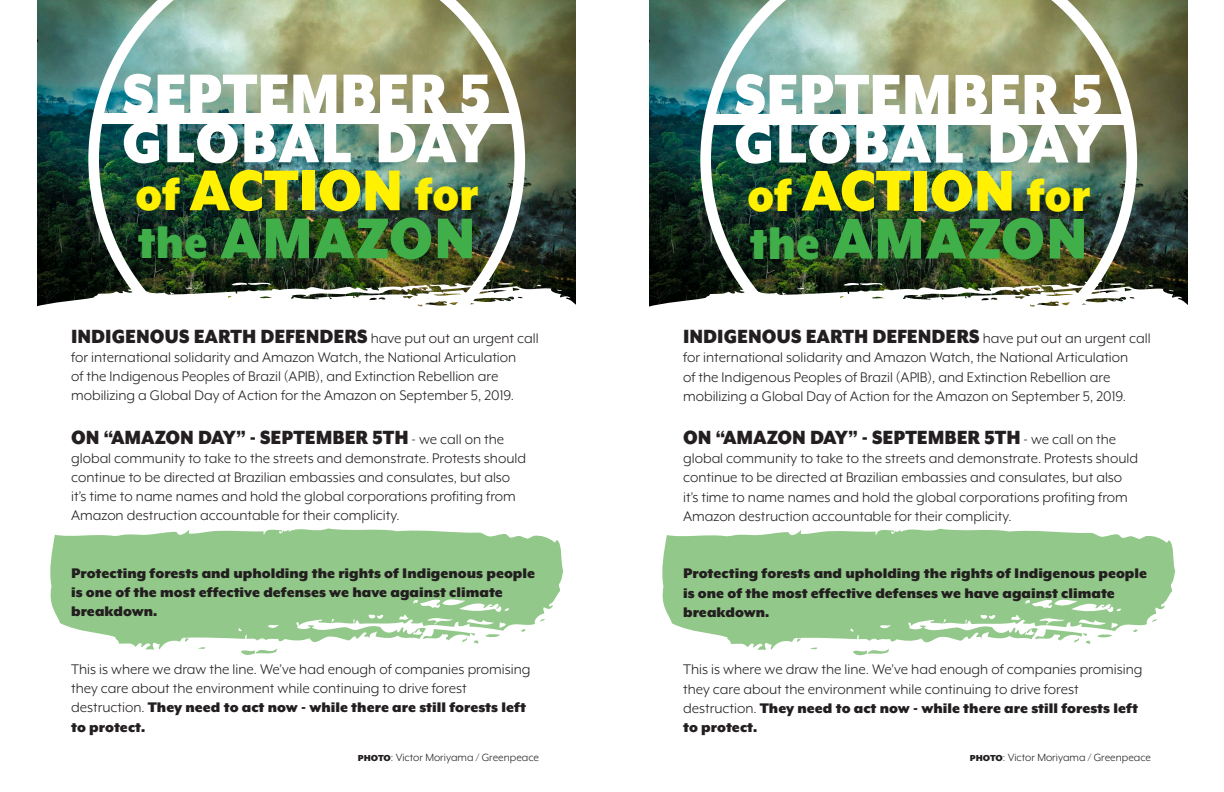
<style>
.page{position:relative;width:1224px;height:792px;background:#fff}
.page>*{position:absolute;margin:0;border:0;box-sizing:border-box;transform-origin:0 0}
.t1{font:900 66px/48px "Mr Eaves XL Mod OT";color:#fff;scale:.91 1}
.t2{font:900 66px "Mr Eaves XL Mod OT";letter-spacing:.02em;color:#40ae49;scale:.91 1}
.t3{font:900 22px "Mr Eaves XL Mod OT";color:#231f20;scale:.91 1}
.t4{font:16px/19.2px "Mr Eaves XL Mod OT";color:#231f20}
.t5{font:900 16px/19.2px "Mr Eaves XL Mod OT";color:#231f20}
.t6{font:12px "Mr Eaves XL Mod OT";color:#231f20}
.s1{font-size:52.8px;color:#fff101}
.s2{color:#fff101}
.s3{font-size:52.8px}
.s4{font-weight:400;font-size:16px}
.s5{font-weight:900}
.s6{font-weight:900;font-size:10px}
</style>
<div class="page">
<svg style="left:241px;top:650px;width:36px;height:5px"></svg>
<svg style="left:50px;top:528px;width:513px;height:122px;fill:#92c889"></svg>
<svg style="left:423px;top:629px;width:56px;height:15px"></svg>
<svg style="left:198px;top:647px;width:7px;height:3px"></svg>
<img style="left:37px;top:0;width:539px;height:285px">
<img style="left:88px;top:0;width:437px;height:285px">
<svg style="left:498px;top:282px;width:16px;height:3px"></svg>
<svg style="left:231px;top:281px;width:40px;height:4px"></svg>
<img style="left:37px;top:285px;width:539px;height:22px">
<svg style="left:430px;top:280px;width:60px;height:10px"></svg>
<svg style="left:185px;top:287px;width:8px;height:2px"></svg>
<svg style="left:853px;top:650px;width:36px;height:6px"></svg>
<svg style="left:662px;top:528px;width:513px;height:122px;fill:#92c889"></svg>
<svg style="left:1035px;top:629px;width:56px;height:15px"></svg>
<svg style="left:810px;top:647px;width:7px;height:3px"></svg>
<img style="left:649px;top:0;width:539px;height:285px">
<img style="left:700px;top:0;width:437px;height:285px">
<svg style="left:1110px;top:283px;width:16px;height:2px"></svg>
<svg style="left:843px;top:282px;width:40px;height:3px"></svg>
<img style="left:649px;top:285px;width:539px;height:22px">
<svg style="left:1042px;top:280px;width:60px;height:10px"></svg>
<svg style="left:797px;top:287px;width:8px;height:2px"></svg>
<p class="t1" style="left:123px;top:70px;width:406px">SEPTEMBER 5</p>
<p class="t1" style="left:122px;top:118px;width:407px">GLOBAL DAY <span class="s1">of</span> <span class="s2">ACTION</span> <span class="s1">for</span></p>
<p class="t2" style="left:138px;top:205px;width:372px"><span class="s3">the</span> AMAZON</p>
<p class="t3" style="left:71px;top:325px;width:515px">INDIGENOUS EARTH DEFENDERS <span class="s4">have put out an urgent call</span></p>
<p class="t4" style="left:71px;top:348px;width:447px">for international solidarity and Amazon Watch, the National Articulation of the Indigenous Peoples of Brazil (APIB), and Extinction Rebellion are mobilizing a Global Day of Action for the Amazon on September 5, 2019.</p>
<p class="t3" style="left:71px;top:426px;width:477px">ON “AMAZON DAY” - SEPTEMBER 5TH <span class="s4">- we call on the</span></p>
<p class="t4" style="left:71px;top:448px;width:456px">global community to take to the streets and demonstrate. Protests should continue to be directed at Brazilian embassies and consulates, but also it’s time to name names and hold the global corporations profiting from Amazon destruction accountable for their complicity.</p>
<p class="t5" style="left:71px;top:564px;width:465px">Protecting forests and upholding the rights of Indigenous people is one of the most effective defenses we have against climate breakdown.</p>
<p class="t4" style="left:71px;top:660px;width:461px">This is where we draw the line. We’ve had enough of companies promising they care about the environment while continuing to drive forest destruction. <span class="s5">They need to act now - while there are still forests left to protect.</span></p>
<p class="t1" style="left:735px;top:71px;width:406px">SEPTEMBER 5</p>
<p class="t1" style="left:734px;top:119px;width:407px">GLOBAL DAY <span class="s1">of</span> <span class="s2">ACTION</span> <span class="s1">for</span></p>
<p class="t2" style="left:750px;top:206px;width:372px"><span class="s3">the</span> AMAZON</p>
<p class="t3" style="left:683px;top:326px;width:515px">INDIGENOUS EARTH DEFENDERS <span class="s4">have put out an urgent call</span></p>
<p class="t4" style="left:683px;top:348px;width:447px">for international solidarity and Amazon Watch, the National Articulation of the Indigenous Peoples of Brazil (APIB), and Extinction Rebellion are mobilizing a Global Day of Action for the Amazon on September 5, 2019.</p>
<p class="t3" style="left:683px;top:426px;width:477px">ON “AMAZON DAY” - SEPTEMBER 5TH <span class="s4">- we call on the</span></p>
<p class="t4" style="left:683px;top:449px;width:456px">global community to take to the streets and demonstrate. Protests should continue to be directed at Brazilian embassies and consulates, but also it’s time to name names and hold the global corporations profiting from Amazon destruction accountable for their complicity.</p>
<p class="t5" style="left:683px;top:564px;width:465px">Protecting forests and upholding the rights of Indigenous people is one of the most effective defenses we have against climate breakdown.</p>
<p class="t4" style="left:683px;top:660px;width:461px">This is where we draw the line. We’ve had enough of companies promising they care about the environment while continuing to drive forest destruction. <span class="s5">They need to act now - while there are still forests left to protect.</span></p>
<p class="t6" style="left:358px;top:751px;width:183px"><span class="s6">PHOTO</span>: Victor Moriyama / Greenpeace</p>
<p class="t6" style="left:970px;top:751px;width:183px"><span class="s6">PHOTO</span>: Victor Moriyama / Greenpeace</p>
</div>
